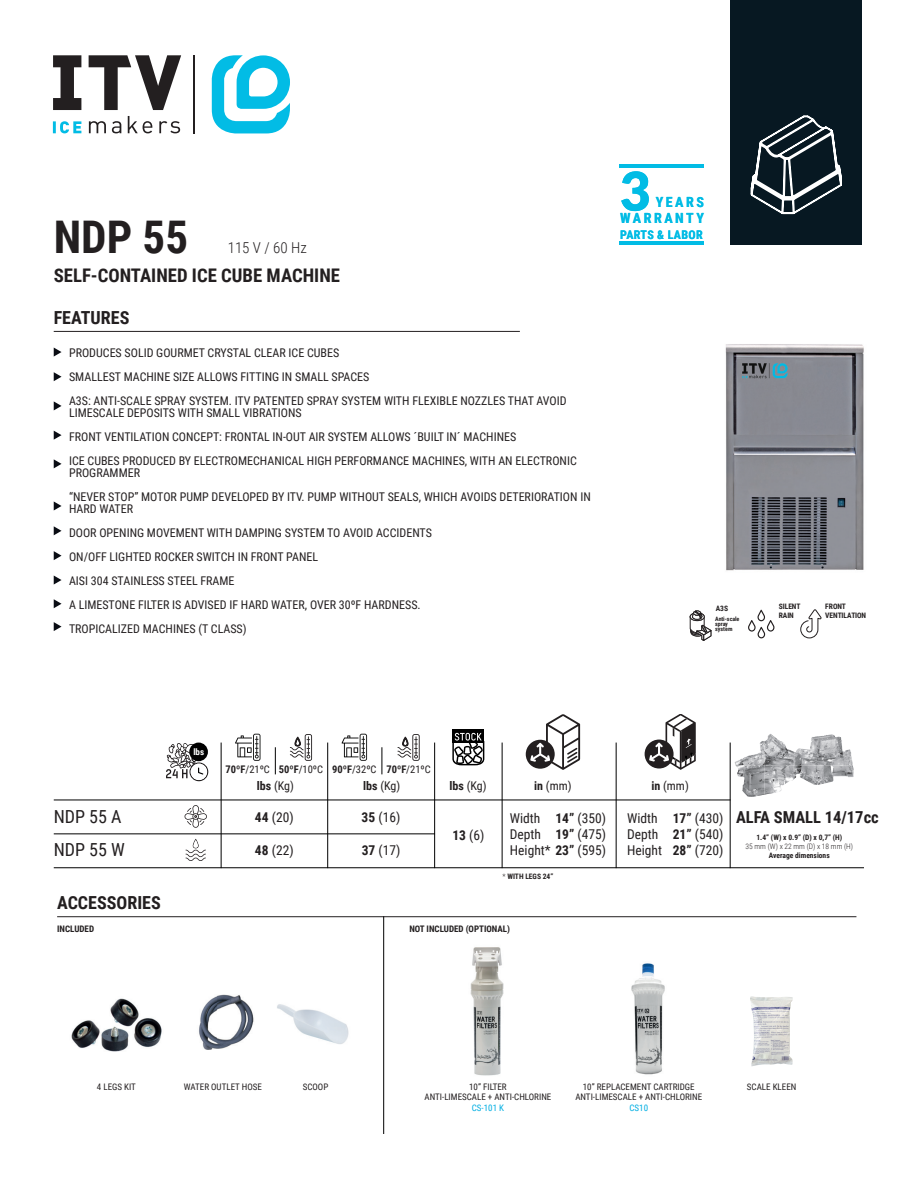
<style>
.page{position:relative;width:918px;height:1188px;background:#fff}
.page>*{position:absolute;margin:0;border:0;box-sizing:border-box;transform-origin:0 0}
.t1{font:900 53.4px "Lato";color:#02bce5}
.t2{font:700 45px "Roboto Condensed";color:#231f20}
.t3{font:700 18.75px "Roboto Condensed";color:#231f20}
.t4{font:700 18px "Roboto Condensed";color:#231f20}
.t5{font:18px "Roboto Condensed";color:#231f20}
.t6{font:700 16.5px "Roboto Condensed";color:#231f20}
.t7{font:300 15px "Roboto Condensed";color:#231f20}
.t8{font:700 13.95px/16.8px "Roboto Condensed";letter-spacing:.18em;color:#02bce5;text-align:right}
.t9{font:13.5px/16.2px "Roboto Condensed";color:#231f20}
.t10{font:12px/24px "Roboto Condensed";color:#231f20}
.t11{font:700 12px "Roboto Condensed";letter-spacing:.03em;color:#02bce5}
.t12{font:10.5px "Roboto Condensed";color:#231f20}
.t13{font:9px/10.8px "Roboto Condensed";color:#231f20;text-align:center}
.t14{font:700 9px "Roboto Condensed";color:#231f20}
.t15{font:9px "Roboto Condensed";color:#00aee2}
.t16{font:700 9px "Roboto Condensed";color:#fff}
.t17{font:700 7.5px/9px "Roboto Condensed";color:#231f20}
.t18{font:300 7.5px "Roboto Condensed";color:#231f20}
.t19{font:700 6px/5.1px "Roboto Condensed";color:#231f20}
.s1{font-weight:700}
.s2{font-weight:300}
</style>
<div class="page">
<hr style="left:54px;top:331px;width:466px;height:1px;background:#231f20">
<hr style="left:57px;top:916px;width:799px;height:1px;background:#231f20">
<svg style="left:689px;top:610px;width:23px;height:31px"></svg>
<svg style="left:800px;top:609px;width:22px;height:30px"></svg>
<svg style="left:748px;top:610px;width:26px;height:28px"></svg>
<hr style="left:383px;top:916px;width:1px;height:218px;background:#000">
<img style="left:199px;top:994px;width:55px;height:56px">
<svg style="left:54px;top:348px;width:8px;height:9px"></svg>
<svg style="left:54px;top:372px;width:8px;height:9px"></svg>
<svg style="left:54px;top:401px;width:8px;height:9px"></svg>
<svg style="left:54px;top:431px;width:8px;height:9px"></svg>
<svg style="left:54px;top:459px;width:8px;height:9px"></svg>
<svg style="left:54px;top:501px;width:8px;height:9px"></svg>
<svg style="left:54px;top:526px;width:8px;height:9px"></svg>
<svg style="left:54px;top:551px;width:8px;height:9px"></svg>
<svg style="left:54px;top:576px;width:8px;height:9px"></svg>
<svg style="left:54px;top:599px;width:8px;height:9px"></svg>
<svg style="left:54px;top:622px;width:8px;height:9px"></svg>
<img style="left:725px;top:344px;width:139px;height:227px">
<img style="left:277px;top:1004px;width:72px;height:40px">
<div style="left:730px;top:0;width:131px;height:245px;background:#071822"></div>
<hr style="left:193px;top:55px;width:2px;height:79px;background:#231f20">
<svg style="left:212px;top:55px;width:78px;height:78px"></svg>
<svg style="left:89px;top:116px;width:91px;height:17px"></svg>
<svg style="left:53px;top:121px;width:28px;height:12px"></svg>
<svg style="left:53px;top:55px;width:128px;height:55px"></svg>
<svg style="left:750px;top:115px;width:92px;height:100px"></svg>
<hr style="left:619px;top:242px;width:85px;height:3px;background:#02bce5">
<hr style="left:619px;top:165px;width:85px;height:3px;background:#02bce5">
<img style="left:735px;top:741px;width:29px;height:56px">
<img style="left:764px;top:734px;width:89px;height:31px">
<img style="left:764px;top:765px;width:30px;height:30px">
<img style="left:794px;top:765px;width:59px;height:20px">
<svg style="left:184px;top:805px;width:23px;height:23px"></svg>
<hr style="left:54px;top:800px;width:677px;height:1px;background:#000">
<hr style="left:54px;top:833px;width:381px;height:1px;background:#000">
<hr style="left:54px;top:867px;width:810px;height:1px;background:#000">
<hr style="left:221px;top:743px;width:1px;height:125px;background:#000">
<hr style="left:327px;top:743px;width:1px;height:125px;background:#000">
<hr style="left:502px;top:743px;width:1px;height:125px;background:#000">
<hr style="left:434px;top:743px;width:1px;height:125px;background:#000">
<hr style="left:616px;top:743px;width:1px;height:125px;background:#000">
<hr style="left:730px;top:743px;width:1px;height:125px;background:#000">
<svg style="left:275px;top:747px;width:1px;height:27px"></svg>
<svg style="left:235px;top:734px;width:26px;height:27px"></svg>
<svg style="left:290px;top:734px;width:22px;height:27px"></svg>
<svg style="left:382px;top:747px;width:1px;height:27px"></svg>
<svg style="left:342px;top:734px;width:25px;height:27px"></svg>
<svg style="left:398px;top:734px;width:22px;height:27px"></svg>
<div style="left:526px;top:740px;width:29px;height:29px;background:#231f20;border-radius:50%"></div>
<svg style="left:530px;top:714px;width:50px;height:56px"></svg>
<div style="left:645px;top:740px;width:29px;height:29px;background:#231f20;border-radius:50%"></div>
<svg style="left:649px;top:714px;width:47px;height:56px"></svg>
<svg style="left:166px;top:743px;width:42px;height:38px"></svg>
<div style="left:189px;top:743px;width:19px;height:18px;background:#000;border-radius:50%"></div>
<svg style="left:186px;top:839px;width:20px;height:22px"></svg>
<svg style="left:452px;top:730px;width:32px;height:3px"></svg>
<svg style="left:452px;top:733px;width:32px;height:32px"></svg>
<img style="left:71px;top:998px;width:91px;height:54px">
<img style="left:750px;top:996px;width:43px;height:70px">
<img style="left:470px;top:947px;width:34px;height:129px">
<img style="left:631px;top:963px;width:34px;height:112px">
<h2 class="t2" style="left:54px;top:205px;width:136px">NDP 55</h2>
<h3 class="t3" style="left:54px;top:263px;width:288px">SELF-CONTAINED ICE CUBE MACHINE</h3>
<p class="t7" style="left:228px;top:237px;width:81px">115 V / 60 Hz</p>
<h3 class="t4" style="left:54px;top:305px;width:77px">FEATURES</h3>
<p class="t10" style="left:69px;top:340px;width:499px">PRODUCES SOLID GOURMET CRYSTAL CLEAR ICE CUBES<br>SMALLEST MACHINE SIZE ALLOWS FITTING IN SMALL SPACES<br>A3S: ANTI-SCALE SPRAY SYSTEM. ITV PATENTED SPRAY SYSTEM WITH FLEXIBLE NOZZLES THAT AVOID</p>
<p class="t10" style="left:69px;top:400px;width:509px">LIMESCALE DEPOSITS WITH SMALL VIBRATIONS<br>FRONT VENTILATION CONCEPT: FRONTAL IN-OUT AIR SYSTEM ALLOWS ´BUILT IN´ MACHINES<br>ICE CUBES PRODUCED BY ELECTROMECHANICAL HIGH PERFORMANCE MACHINES, WITH AN ELECTRONIC</p>
<p class="t10" style="left:69px;top:460px;width:523px">PROGRAMMER<br>“NEVER STOP” MOTOR PUMP DEVELOPED BY ITV. PUMP WITHOUT SEALS, WHICH AVOIDS DETERIORATION IN</p>
<p class="t10" style="left:69px;top:496px;width:364px">HARD WATER<br>DOOR OPENING MOVEMENT WITH DAMPING SYSTEM TO AVOID ACCIDENTS ON/OFF LIGHTED ROCKER SWITCH IN FRONT PANEL<br>AISI 304 STAINLESS STEEL FRAME<br>A LIMESTONE FILTER IS ADVISED IF HARD WATER, OVER 30ºF HARDNESS.<br>TROPICALIZED MACHINES (T CLASS)</p>
<h1 class="t1" style="left:619px;top:160px;width:32px">3</h1>
<p class="t11" style="left:620px;top:226px;width:84px">PARTS &amp; LABOR</p>
<p class="t8" style="left:620px;top:193px;width:85px">YEARS<br>WARRANTY</p>
<p class="t17" style="left:716px;top:604px;width:14px">A3S</p>
<p class="t19" style="left:715px;top:616px;width:26px">Anti-scale spray system</p>
<p class="t17" style="left:779px;top:602px;width:23px">SILENT<br>RAIN</p>
<p class="t17" style="left:825px;top:602px;width:42px">FRONT<br>VENTILATION</p>
<p class="t16" style="left:193px;top:745px;width:12px">lbs</p>
<p class="t12" style="left:226px;top:762px;width:207px"><span class="s1">70ºF</span>/21ºC <span class="s1">50ºF</span>/10ºC <span class="s1">90ºF</span>/32ºC <span class="s1">70ºF</span>/21ºC</p>
<p class="t10" style="left:257px;top:774px;width:39px"><span class="s1">lbs</span> (Kg)</p>
<p class="t10" style="left:363px;top:774px;width:39px"><span class="s1">lbs</span> (Kg)</p>
<p class="t10" style="left:450px;top:774px;width:39px"><span class="s1">lbs</span> (Kg)</p>
<p class="t10" style="left:534px;top:774px;width:39px"><span class="s1">in</span> (mm)</p>
<p class="t10" style="left:652px;top:774px;width:39px"><span class="s1">in</span> (mm)</p>
<h3 class="t5" style="left:54px;top:804px;width:69px">NDP 55 A</h3>
<h3 class="t5" style="left:54px;top:837px;width:73px">NDP 55 W</h3>
<h3 class="t4" style="left:57px;top:890px;width:105px">ACCESSORIES</h3>
<p class="t9" style="left:255px;top:808px;width:40px"><span class="s1">44</span> (20)</p>
<p class="t9" style="left:255px;top:841px;width:40px"><span class="s1">48</span> (22)</p>
<p class="t9" style="left:362px;top:808px;width:40px"><span class="s1">35</span> (16)</p>
<p class="t9" style="left:362px;top:841px;width:40px"><span class="s1">37</span> (17)</p>
<p class="t9" style="left:452px;top:826px;width:33px"><span class="s1">13</span> (6)</p>
<p class="t9" style="left:555px;top:809px;width:52px"><span class="s1">14”</span> (350)<br><span class="s1">19”</span> (475)</p>
<p class="t9" style="left:510px;top:809px;width:98px">Width<br>Depth<br>Height* <span class="s1">23”</span> (595)</p>
<p class="t9" style="left:627px;top:809px;width:36px">Width<br>Depth<br>Height</p>
<p class="t17" style="left:502px;top:871px;width:52px"><span class="s2">*</span> WITH LEGS 24”</p>
<p class="t14" style="left:57px;top:922px;width:39px">INCLUDED</p>
<p class="t14" style="left:409px;top:922px;width:102px">NOT INCLUDED (OPTIONAL)</p>
<p class="t9" style="left:673px;top:809px;width:52px;text-align:justify"><span class="s1">17”</span> (430)<br><span class="s1">21”</span> (540)<br><span class="s1">28”</span> (720)</p>
<h3 class="t6" style="left:736px;top:806px;width:144px">ALFA SMALL 14/17cc</h3>
<p class="t17" style="left:756px;top:833px;width:87px">1.4” (W) x 0.9” (D) x 0,7” (H)</p>
<p class="t18" style="left:746px;top:841px;width:109px">35 mm (W) x 22 mm (D) x 18 mm (H)</p>
<p class="t17" style="left:769px;top:851px;width:62px">Average dimensions</p>
<p class="t13" style="left:97px;top:1081px;width:41px">4 LEGS KIT</p>
<p class="t13" style="left:184px;top:1081px;width:79px">WATER OUTLET HOSE</p>
<p class="t13" style="left:303px;top:1081px;width:27px">SCOOP</p>
<p class="t13" style="left:469px;top:1081px;width:39px">10” FILTER</p>
<p class="t13" style="left:747px;top:1081px;width:51px">SCALE KLEEN</p>
<p class="t13" style="left:425px;top:1092px;width:128px">ANTI-LIMESCALE + ANTI-CHLORINE</p>
<p class="t15" style="left:472px;top:1102px;width:34px">CS-101 K</p>
<p class="t13" style="left:575px;top:1081px;width:128px">10” REPLACEMENT CARTRIDGE<br>ANTI-LIMESCALE + ANTI-CHLORINE</p>
<p class="t15" style="left:629px;top:1102px;width:20px">CS10</p>
</div>
